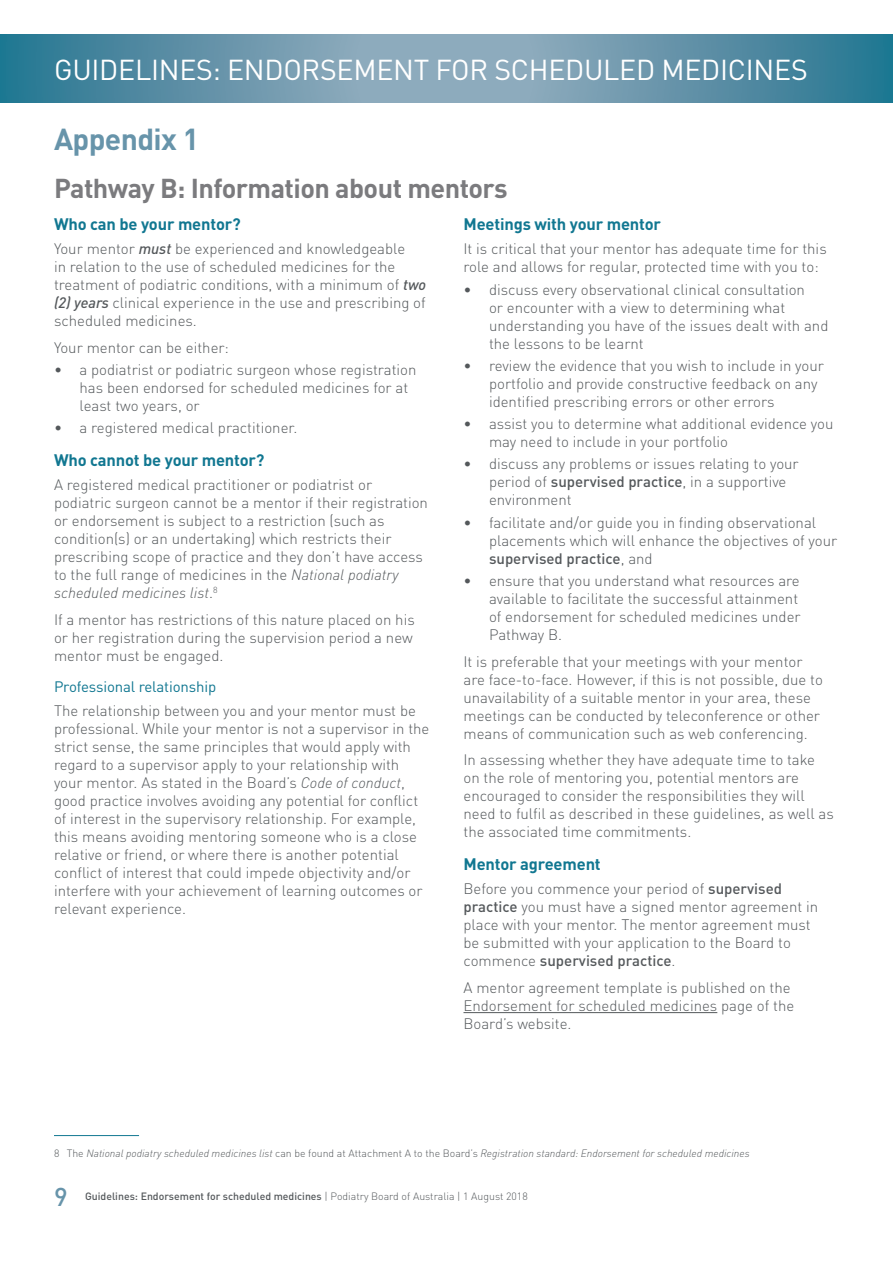
<style>
.page{position:relative;width:893px;height:1263px;background:#fff}
.page>*{position:absolute;margin:0;border:0;box-sizing:border-box;transform-origin:0 0}
.Appendix_header{font:700 30px "DINOT";letter-spacing:-.02em;color:#6794aa}
.t1{font:28.5px "DINOT";letter-spacing:-.01em;color:#fff}
.Header_span{font:700 27px "DINOT";letter-spacing:-.02em;color:#7b7b7e}
.t2{font:500 25.5px "DINOT";color:#6794aa}
.Subheader{font:700 16.5px "DINOT";letter-spacing:-.01em;color:#117791}
.Body{font:300 15px/18px "DINOT";color:#54585b}
.Subheader_1{font:15px "DINOT";letter-spacing:-.01em;color:#117791}
.Footnote{font:italic 300 10.5px "DINOT";color:#54585b}
.t3{font:500 10.5px "DINOT";color:#54585b}
.s1{font-weight:500;font-style:italic}
.s2{font-style:italic}
.s3{font-weight:500}
.s4{font-style:normal}
.s5{font-weight:300}
</style>
<div class="page">
<svg style="left:0;top:35px;width:893px;height:68px;background:#6394aa"></svg>
<hr style="left:54px;top:1135px;width:85px;height:1px;background:#117791">
<hr style="left:463px;top:1012px;width:254px;height:1px;background:#54585b">
<h2 class="t1" style="left:54px;top:52px;width:755px">GUIDELINES: ENDORSEMENT FOR SCHEDULED MEDICINES</h2>
<p class="Appendix_header" style="left:54px;top:120px;width:147px">Appendix 1</p>
<p class="Header_span" style="left:54px;top:170px;width:455px">Pathway B: Information about mentors</p>
<p class="Subheader" style="left:54px;top:213px;width:188px">Who can be your mentor?</p>
<p class="Body" style="left:54px;top:240px;width:374px">Your mentor <span class="s1">must</span> be experienced and knowledgeable<br>in relation to the use of scheduled medicines for the treatment of podiatric conditions, with a minimum of <span class="s1">two (2) years</span> clinical experience in the use and prescribing of scheduled medicines.</p>
<p class="Body" style="left:54px;top:338px;width:176px">Your mentor can be either:</p>
<p class="Body" style="left:80px;top:361px;width:338px;text-indent:-26px">• a podiatrist or podiatric surgeon whose registration has been endorsed for scheduled medicines for at least two years, or</p>
<p class="Body" style="left:54px;top:419px;width:245px">• a registered medical practitioner.</p>
<p class="Subheader" style="left:54px;top:449px;width:212px">Who cannot be your mentor?</p>
<p class="Body" style="left:54px;top:476px;width:376px">A registered medical practitioner or podiatrist or podiatric surgeon cannot be a mentor if their registration or endorsement is subject to a restriction (such as condition(s) or an undertaking) which restricts their prescribing scope of practice and they don’t have access to the full range of medicines in the <span class="s2">National podiatry scheduled medicines list</span>.<sup>8</sup></p>
<p class="Body" style="left:54px;top:610px;width:362px">If a mentor has restrictions of this nature placed on his or her registration during the supervision period a new mentor must be engaged.</p>
<p class="Subheader_1" style="left:54px;top:677px;width:164px">Professional relationship</p>
<p class="Body" style="left:54px;top:701px;width:377px">The relationship between you and your mentor must be professional. While your mentor is not a supervisor in the strict sense, the same principles that would apply with regard to a supervisor apply to your relationship with your mentor. As stated in the Board’s <span class="s2">Code of conduct</span>, good practice involves avoiding any potential for conflict of interest in the supervisory relationship. For example, this means avoiding mentoring someone who is a close relative or friend, or where there is another potential conflict of interest that could impede objectivity and/or interfere with your achievement of learning outcomes or relevant experience.</p>
<p class="Subheader" style="left:463px;top:213px;width:199px">Meetings with your mentor</p>
<p class="Body" style="left:463px;top:240px;width:365px">It is critical that your mentor has adequate time for this role and allows for regular, protected time with you to:</p>
<p class="Body" style="left:489px;top:280px;width:341px;text-indent:-26px">• discuss every observational clinical consultation<br>or encounter with a view to determining what understanding you have of the issues dealt with and the lessons to be learnt</p>
<p class="Body" style="left:489px;top:356px;width:336px;text-indent:-26px">• review the evidence that you wish to include in your portfolio and provide constructive feedback on any identified prescribing errors or other errors</p>
<p class="Body" style="left:489px;top:415px;width:346px;text-indent:-26px">• assist you to determine what additional evidence you may need to include in your portfolio</p>
<p class="Body" style="left:489px;top:455px;width:311px;text-indent:-26px">• discuss any problems or issues relating to your period of <span class="s3">supervised practice</span>, in a supportive environment</p>
<p class="Body" style="left:489px;top:513px;width:350px;text-indent:-26px">• facilitate and/or guide you in finding observational placements which will enhance the objectives of your <span class="s3">supervised practice</span>, and</p>
<p class="Body" style="left:489px;top:571px;width:313px;text-indent:-26px">• ensure that you understand what resources are available to facilitate the successful attainment of endorsement for scheduled medicines under Pathway B.</p>
<p class="Body" style="left:463px;top:652px;width:361px">It is preferable that your meetings with your mentor are face-to-face. However, if this is not possible, due to unavailability of a suitable mentor in your area, these meetings can be conducted by teleconference or other means of communication such as web conferencing.</p>
<p class="Body" style="left:463px;top:750px;width:372px">In assessing whether they have adequate time to take on the role of mentoring you, potential mentors are encouraged to consider the responsibilities they will need to fulfil as described in these guidelines, as well as the associated time commitments.</p>
<p class="Subheader" style="left:463px;top:853px;width:139px">Mentor agreement</p>
<p class="Body" style="left:463px;top:879px;width:356px">Before you commence your period of <span class="s3">supervised practice</span> you must have a signed mentor agreement in place with your mentor. The mentor agreement must be submitted with your application to the Board to commence <span class="s3">supervised practice</span>.</p>
<p class="Body" style="left:463px;top:978px;width:332px">A mentor agreement template is published on the<br>Endorsement for scheduled medicines page of the<br>Board’s website.</p>
<p class="Footnote" style="left:54px;top:1146px;width:697px"><span class="s4">8 The</span> National podiatry scheduled medicines list <span class="s4">can be found at Attachment A to the Board’s</span> Registration standard: Endorsement for scheduled medicines</p>
<h3 class="t2" style="left:54px;top:1180px;width:15px">9</h3>
<p class="t3" style="left:85px;top:1190px;width:444px">Guidelines: Endorsement for scheduled medicines <span class="s5">| Podiatry Board of Australia | 1 August 2018</span></p>
</div>
